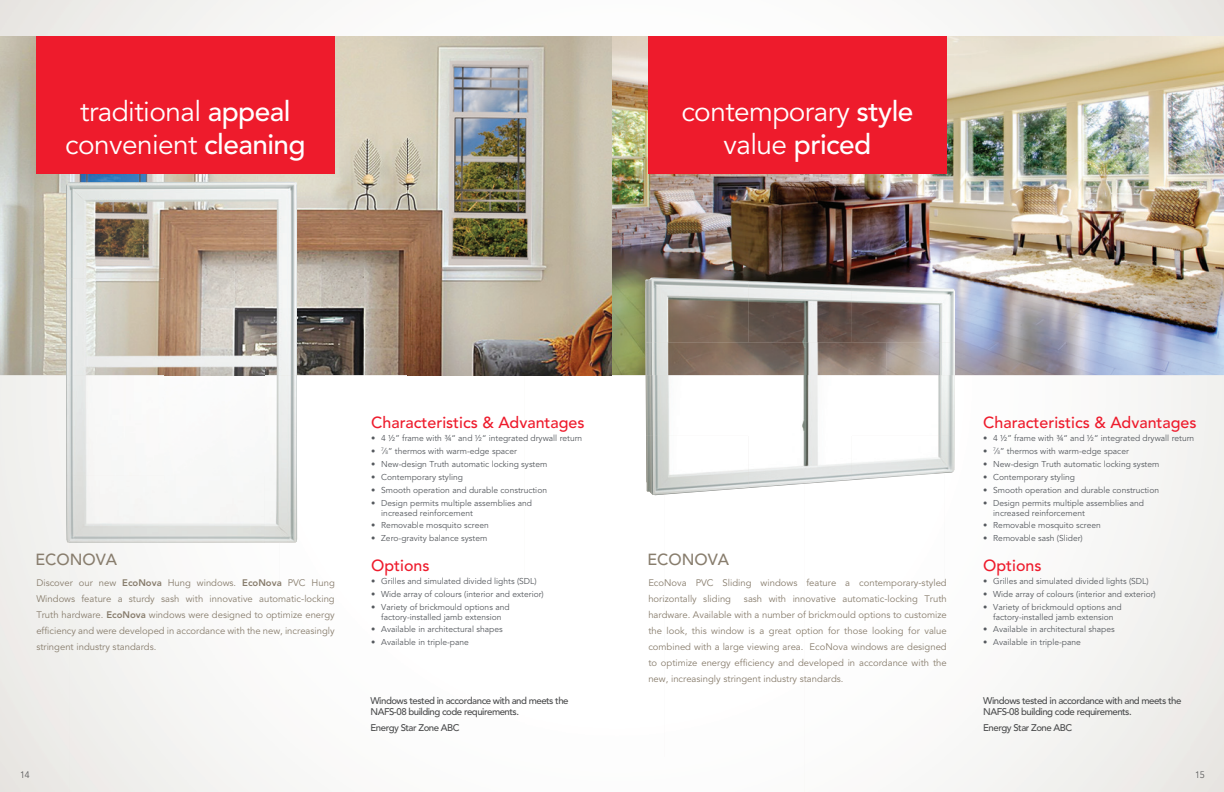
<style>
.page{position:relative;width:1224px;height:792px;background:#fff}
.page>*{position:absolute;margin:0;border:0;box-sizing:border-box;transform-origin:0 0}
.t1{font:28px/32.8px "Avenir";letter-spacing:-.02em;color:#fff;text-align:center}
.t2{font:500 16px "Avenir";color:#ee1b2c}
.t3{font:500 16px "Avenir";color:#887d6d}
.t4{font:500 9.6px/11px "Avenir";letter-spacing:-.05em;color:#4b4c4d}
.t5{font:9.5px/16px "Avenir";color:#887d6d;text-align:justify}
.t6{font:300 9.3px "Avenir";color:#4b4c4d}
.t7{font:8.5px/10px "Avenir";color:#55595e}
.s1{font-weight:500}
.s2{font-weight:800}
.s3{font-size:5px}
</style>
<div class="page">
<img style="left:408px;top:36px;width:816px;height:339px">
<img style="left:0;top:36px;width:408px;height:169px">
<img style="left:0;top:205px;width:66px;height:170px">
<img style="left:297px;top:205px;width:111px;height:170px">
<div style="left:648px;top:36px;width:299px;height:138px;background:#ee1b2c"></div>
<div style="left:36px;top:36px;width:299px;height:138px;background:#ee1b2c"></div>
<img style="left:66px;top:182px;width:231px;height:361px">
<img style="left:645px;top:343px;width:310px;height:92px">
<img style="left:646px;top:435px;width:103px;height:60px">
<img style="left:749px;top:435px;width:103px;height:53px">
<img style="left:852px;top:435px;width:103px;height:45px">
<img style="left:645px;top:277px;width:103px;height:66px">
<img style="left:748px;top:281px;width:104px;height:62px">
<img style="left:852px;top:285px;width:103px;height:58px">
<h1 class="t1" style="left:65px;top:96px;width:242px">traditional <span class="s1">appeal </span>convenient <span class="s1">cleaning</span></h1>
<h1 class="t1" style="left:681px;top:96px;width:234px">contemporary <span class="s1">style </span>value <span class="s1">priced</span></h1>
<h2 class="t3" style="left:35px;top:550px;width:83px">ECONOVA</h2>
<p class="t5" style="left:36px;top:575px;width:300px">Discover our new <span class="s2">EcoNova</span> Hung windows. <span class="s2">EcoNova</span> PVC Hung Windows feature a sturdy sash with innovative automatic-locking Truth hardware. <span class="s2">EcoNova</span> windows were designed to optimize energy efficiency and were developed in accordance with the new, increasingly stringent industry standards.</p>
<h2 class="t2" style="left:371px;top:413px;width:215px">Characteristics &amp; Advantages</h2>
<p class="t7" style="left:371px;top:433px;width:213px">• 4 ½” frame with ¾“ and ½“ integrated drywall return</p>
<p class="t7" style="left:371px;top:446px;width:147px">• <sup>7</sup>⁄<span class="s3">8</span>” thermos with warm-edge spacer</p>
<p class="t7" style="left:371px;top:459px;width:178px">• New-design Truth automatic locking system</p>
<p class="t7" style="left:371px;top:472px;width:93px">• Contemporary styling</p>
<p class="t7" style="left:371px;top:485px;width:177px">• Smooth operation and durable construction</p>
<p class="t7" style="left:381px;top:498px;width:152px;text-indent:-10px">• Design permits multiple assemblies and increased reinforcement</p>
<p class="t7" style="left:371px;top:521px;width:119px">• Removable mosquito screen</p>
<p class="t7" style="left:371px;top:534px;width:118px">• Zero-gravity balance system</p>
<h2 class="t2" style="left:371px;top:556px;width:60px">Options</h2>
<p class="t7" style="left:371px;top:576px;width:167px">• Grilles and simulated divided lights (SDL)</p>
<p class="t7" style="left:371px;top:589px;width:174px">• Wide array of colours (interior and exterior)</p>
<p class="t7" style="left:371px;top:602px;width:140px;text-align:center">• Variety of brickmould options and factory-installed jamb extension</p>
<p class="t7" style="left:371px;top:625px;width:133px">• Available in architectural shapes</p>
<p class="t7" style="left:371px;top:638px;width:99px">• Available in triple-pane</p>
<p class="t4" style="left:371px;top:696px;width:200px">Windows tested in accordance with and meets the<br>NAFS-08 building code requirements.</p>
<p class="t4" style="left:371px;top:722px;width:91px">Energy Star Zone ABC</p>
<h2 class="t3" style="left:647px;top:550px;width:83px">ECONOVA</h2>
<p class="t5" style="left:648px;top:575px;width:300px">EcoNova PVC Sliding windows feature a contemporary-styled horizontally sliding</p>
<p class="t5" style="left:648px;top:591px;width:300px;text-indent:96px">sash with innovative automatic-locking Truth hardware. Available with a number of brickmould options to customize the look, this window is a great option for those looking for value combined with a large viewing area. EcoNova windows are designed to optimize energy efficiency and developed in accordance with the new, increasingly stringent industry standards.</p>
<h2 class="t2" style="left:983px;top:413px;width:215px">Characteristics &amp; Advantages</h2>
<p class="t7" style="left:983px;top:433px;width:213px">• 4 ½” frame with ¾“ and ½“ integrated drywall return</p>
<p class="t7" style="left:983px;top:446px;width:147px">• <sup>7</sup>⁄<span class="s3">8</span>” thermos with warm-edge spacer</p>
<p class="t7" style="left:983px;top:459px;width:178px">• New-design Truth automatic locking system</p>
<p class="t7" style="left:983px;top:472px;width:93px">• Contemporary styling</p>
<p class="t7" style="left:983px;top:485px;width:177px">• Smooth operation and durable construction</p>
<p class="t7" style="left:993px;top:498px;width:152px;text-indent:-10px">• Design permits multiple assemblies and increased reinforcement</p>
<p class="t7" style="left:983px;top:521px;width:119px">• Removable mosquito screen</p>
<p class="t7" style="left:983px;top:534px;width:101px">• Removable sash (Slider)</p>
<h2 class="t2" style="left:983px;top:556px;width:60px">Options</h2>
<p class="t7" style="left:983px;top:576px;width:167px">• Grilles and simulated divided lights (SDL)</p>
<p class="t7" style="left:983px;top:589px;width:174px">• Wide array of colours (interior and exterior)</p>
<p class="t7" style="left:983px;top:602px;width:140px;text-align:center">• Variety of brickmould options and factory-installed jamb extension</p>
<p class="t7" style="left:983px;top:625px;width:133px">• Available in architectural shapes</p>
<p class="t7" style="left:983px;top:638px;width:99px">• Available in triple-pane</p>
<p class="t4" style="left:983px;top:696px;width:200px">Windows tested in accordance with and meets the<br>NAFS-08 building code requirements.</p>
<p class="t4" style="left:983px;top:722px;width:91px">Energy Star Zone ABC</p>
<p class="t6" style="left:20px;top:769px;width:11px">14</p>
<p class="t6" style="left:1195px;top:769px;width:11px">15</p>
</div>
